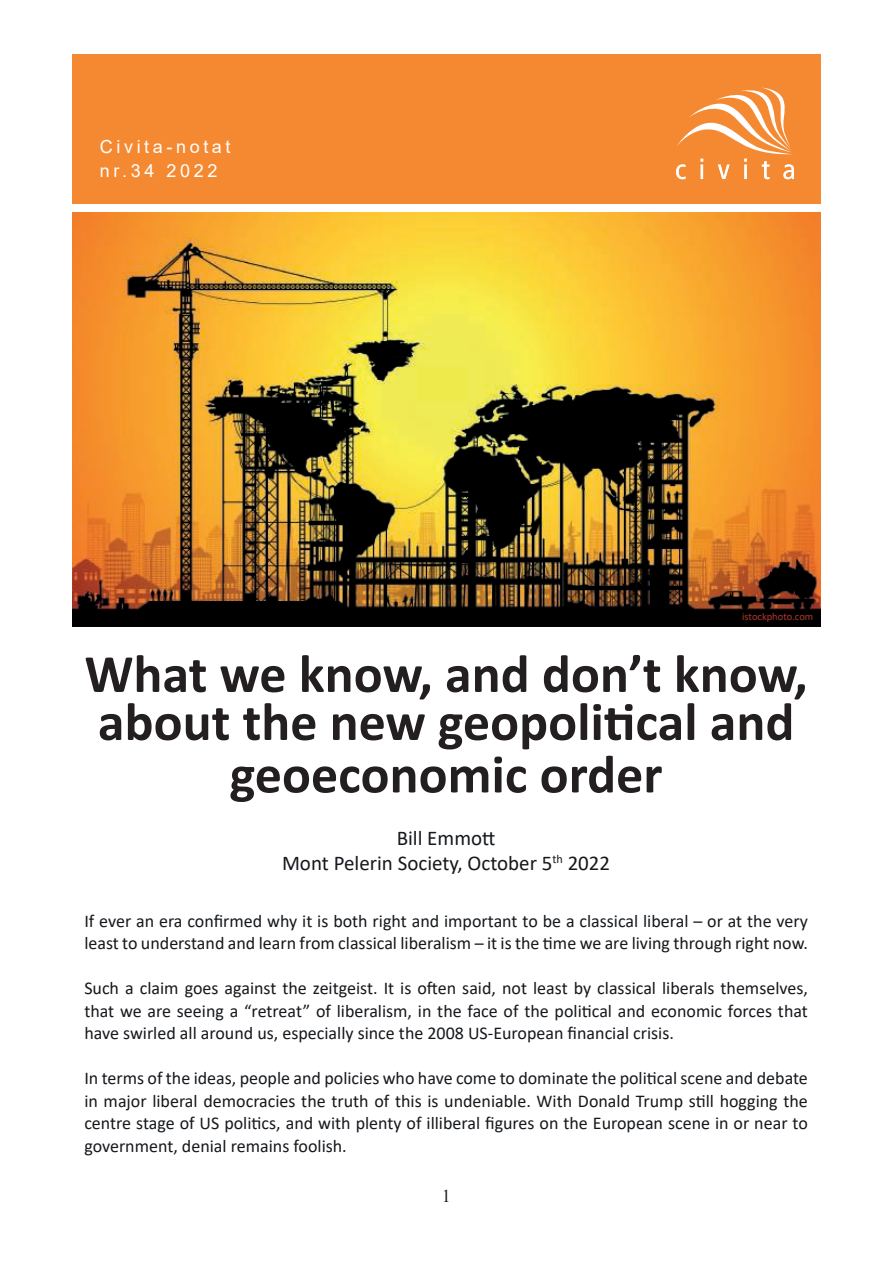
<style>
.page{position:relative;width:893px;height:1263px;background:#fff}
.page>*{position:absolute;margin:0;border:0;box-sizing:border-box;transform-origin:0 0}
.t1{font:700 54px/48px "Calibri";color:#231f20}
.t2{font:21px/25.2px "Calibri";color:#15181c;text-align:center}
.t3{font:18px/22.5px "Calibri";color:#15181c;text-align:justify}
.t4{font:18px/24px "Arial";letter-spacing:.2em;color:#fff}
.t5{font:18px "Times New Roman";color:#231f20}
.t6{font:10.5px "Calibri";color:#b2382b}
</style>
<div class="page">
<div style="left:72px;top:54px;width:749px;height:44px;background:#f58932"></div>
<img style="left:72px;top:213px;width:749px;height:413px">
<div style="left:72px;top:60px;width:749px;height:144px;background:#f58932"></div>
<svg style="left:676px;top:87px;width:118px;height:92px"></svg>
<p class="t4" style="left:100px;top:135px;width:132px">Civita-notat nr.34 2022</p>
<p class="t6" style="left:742px;top:609px;width:73px">istockphoto.com</p>
<h1 class="t1" style="left:85px;top:653px;width:725px">What we know, and don’t know, about the new geopolitical and</h1>
<h1 class="t1" style="left:230px;top:750px;width:434px">geoeconomic order</h1>
<p class="t2" style="left:282px;top:824px;width:330px">Bill Emmott<br>Mont Pelerin Society, October 5<sup>th</sup> 2022</p>
<p class="t3" style="left:84px;top:909px;width:725px">If ever an era confirmed why it is both right and important to be a classical liberal – or at the very least to understand and learn from classical liberalism – it is the time we are living through right now.</p>
<p class="t3" style="left:84px;top:977px;width:725px">Such a claim goes against the zeitgeist. It is often said, not least by classical liberals themselves, that we are seeing a “retreat” of liberalism, in the face of the political and economic forces that have swirled all around us, especially since the 2008 US-European financial crisis.</p>
<p class="t3" style="left:84px;top:1067px;width:725px">In terms of the ideas, people and policies who have come to dominate the political scene and debate in major liberal democracies the truth of this is undeniable. With Donald Trump still hogging the centre stage of US politics, and with plenty of illiberal figures on the European scene in or near to government, denial remains foolish.</p>
<p class="t5" style="left:442px;top:1185px;width:10px">1</p>
</div>
